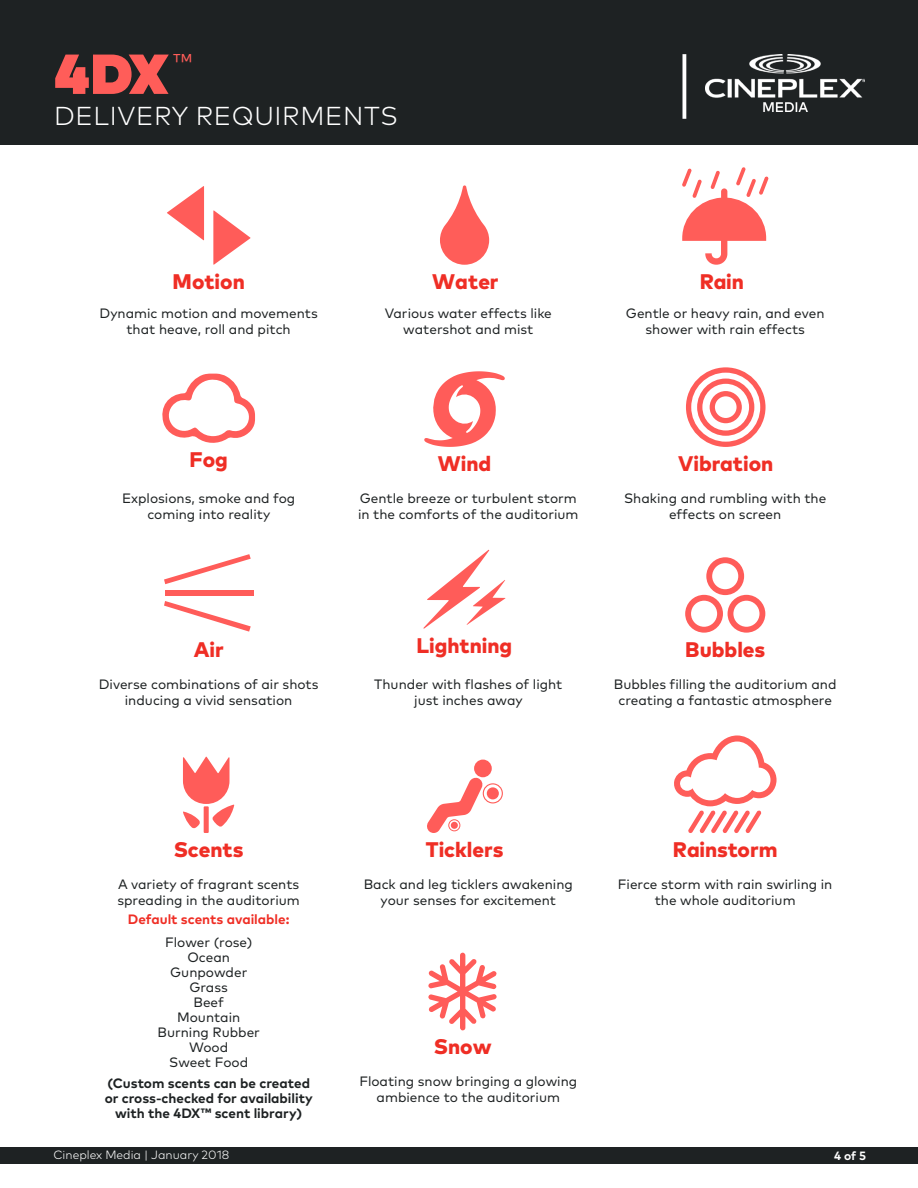
<style>
.page{position:relative;width:918px;height:1188px;background:#fff}
.page>*{position:absolute;margin:0;border:0;box-sizing:border-box;transform-origin:0 0}
.Main_Title{font:900 56.25px "Mark OT";color:#ff5d59}
.Subtitle{font:300 25.95px "Mark OT";letter-spacing:.025em;color:#fff}
.t1{font:800 21.15px "Mark OT";color:#ef2e25}
.t2{font:13.5px/16.4px "Mark OT";color:#1e2223;text-align:center}
.t3{font:700 13.5px/15.1px "Mark OT";color:#1e2223;text-align:center}
.t4{font:700 13.5px "Mark OT";color:#ef2e25}
.t5{font:300 12px "Mark OT";color:#fff}
.t6{font:700 12px "Mark OT";color:#fff}
</style>
<div class="page">
<div style="left:0;top:1147px;width:918px;height:17px;background:#1e2223"></div>
<div style="left:0;top:0;width:918px;height:145px;background:#1e2223"></div>
<svg style="left:682px;top:54px;width:4px;height:65px"></svg>
<svg style="left:164px;top:554px;width:87px;height:30px"></svg>
<div style="left:165px;top:590px;width:88px;height:5px;background:#ff5c59"></div>
<svg style="left:164px;top:601px;width:87px;height:31px"></svg>
<svg style="left:685px;top:557px;width:80px;height:76px"></svg>
<svg style="left:162px;top:374px;width:93px;height:69px"></svg>
<svg style="left:423px;top:550px;width:83px;height:79px"></svg>
<svg style="left:167px;top:186px;width:37px;height:54px"></svg>
<svg style="left:213px;top:210px;width:38px;height:55px"></svg>
<svg style="left:674px;top:735px;width:103px;height:98px"></svg>
<div style="left:204px;top:806px;width:5px;height:27px;background:#ff5c59"></div>
<svg style="left:183px;top:757px;width:51px;height:71px"></svg>
<svg style="left:428px;top:952px;width:69px;height:79px"></svg>
<svg style="left:427px;top:777px;width:56px;height:56px"></svg>
<div style="left:474px;top:760px;width:18px;height:17px;background:#ff5c59;border-radius:50%"></div>
<div style="left:487px;top:787px;width:12px;height:12px;background:#ff5c59;border-radius:50%"></div>
<div style="left:483px;top:783px;width:20px;height:20px;border:1px solid #ff5d59;border-radius:50%"></div>
<div style="left:451px;top:822px;width:7px;height:7px;background:#ff5c59;border-radius:50%"></div>
<div style="left:448px;top:819px;width:12px;height:12px;border:1px solid #ff5d59;border-radius:50%"></div>
<svg style="left:686px;top:367px;width:80px;height:80px"></svg>
<svg style="left:440px;top:185px;width:49px;height:80px"></svg>
<svg style="left:424px;top:371px;width:81px;height:76px"></svg>
<svg style="left:682px;top:167px;width:87px;height:98px"></svg>
<img style="left:705px;top:54px;width:159px;height:57px">
<p class="Main_Title" style="left:54px;top:36px;width:140px">4DX<sup>™</sup></p>
<p class="Subtitle" style="left:54px;top:101px;width:345px">DELIVERY REQUIRMENTS</p>
<h3 class="t1" style="left:173px;top:268px;width:74px">Motion</h3>
<h3 class="t1" style="left:700px;top:268px;width:46px">Rain</h3>
<h3 class="t1" style="left:432px;top:268px;width:68px">Water</h3>
<p class="t2" style="left:100px;top:304px;width:220px">Dynamic motion and movements that heave, roll and pitch</p>
<p class="t2" style="left:385px;top:304px;width:169px">Various water effects like watershot and mist</p>
<p class="t2" style="left:626px;top:304px;width:200px">Gentle or heavy rain, and even shower with rain effects</p>
<h3 class="t1" style="left:190px;top:446px;width:40px">Fog</h3>
<h3 class="t1" style="left:438px;top:450px;width:55px">Wind</h3>
<h3 class="t1" style="left:678px;top:450px;width:97px">Vibration</h3>
<p class="t2" style="left:122px;top:490px;width:175px">Explosions, smoke and fog coming into reality</p>
<p class="t2" style="left:358px;top:490px;width:222px;text-align:left">Gentle breeze or turbulent storm in the comforts of the auditorium</p>
<p class="t2" style="left:624px;top:490px;width:204px">Shaking and rumbling with the effects on screen</p>
<h3 class="t1" style="left:417px;top:631px;width:97px">Lightning</h3>
<h3 class="t1" style="left:194px;top:636px;width:32px">Air</h3>
<h3 class="t1" style="left:685px;top:636px;width:81px">Bubbles</h3>
<p class="t2" style="left:99px;top:675px;width:221px">Diverse combinations of air shots inducing a vivid sensation</p>
<p class="t2" style="left:374px;top:675px;width:190px">Thunder with flashes of light just inches away</p>
<p class="t2" style="left:614px;top:675px;width:224px">Bubbles filling the auditorium and creating a fantastic atmosphere</p>
<h3 class="t1" style="left:174px;top:836px;width:71px">Scents</h3>
<h3 class="t1" style="left:673px;top:836px;width:106px">Rainstorm</h3>
<h3 class="t1" style="left:426px;top:836px;width:79px">Ticklers</h3>
<p class="t2" style="left:117px;top:876px;width:184px;text-align:left">A variety of fragrant scents spreading in the auditorium</p>
<p class="t4" style="left:128px;top:910px;width:163px">Default scents available:</p>
<p class="t2" style="left:165px;top:933px;width:89px">Flower (rose)</p>
<p class="t2" style="left:187px;top:948px;width:44px">Ocean</p>
<p class="t2" style="left:170px;top:964px;width:79px">Gunpowder</p>
<p class="t2" style="left:189px;top:979px;width:40px">Grass</p>
<p class="t2" style="left:194px;top:994px;width:32px">Beef</p>
<p class="t2" style="left:177px;top:1009px;width:65px">Mountain</p>
<p class="t2" style="left:158px;top:1024px;width:104px">Burning Rubber</p>
<p class="t2" style="left:169px;top:1040px;width:80px;line-height:15.1px">Wood<br>Sweet Food</p>
<p class="t3" style="left:105px;top:1076px;width:210px">(Custom scents can be created or cross-checked for availability with the 4DX™ scent library)</p>
<p class="t2" style="left:364px;top:876px;width:211px">Back and leg ticklers awakening your senses for excitement</p>
<p class="t2" style="left:618px;top:876px;width:216px">Fierce storm with rain swirling in the whole auditorium</p>
<h3 class="t1" style="left:434px;top:1032px;width:59px">Snow</h3>
<p class="t2" style="left:359px;top:1073px;width:219px">Floating snow bringing a glowing ambience to the auditorium</p>
<p class="t5" style="left:53px;top:1148px;width:177px">Cineplex Media | January 2018</p>
<p class="t6" style="left:834px;top:1148px;width:34px">4 of 5</p>
</div>
